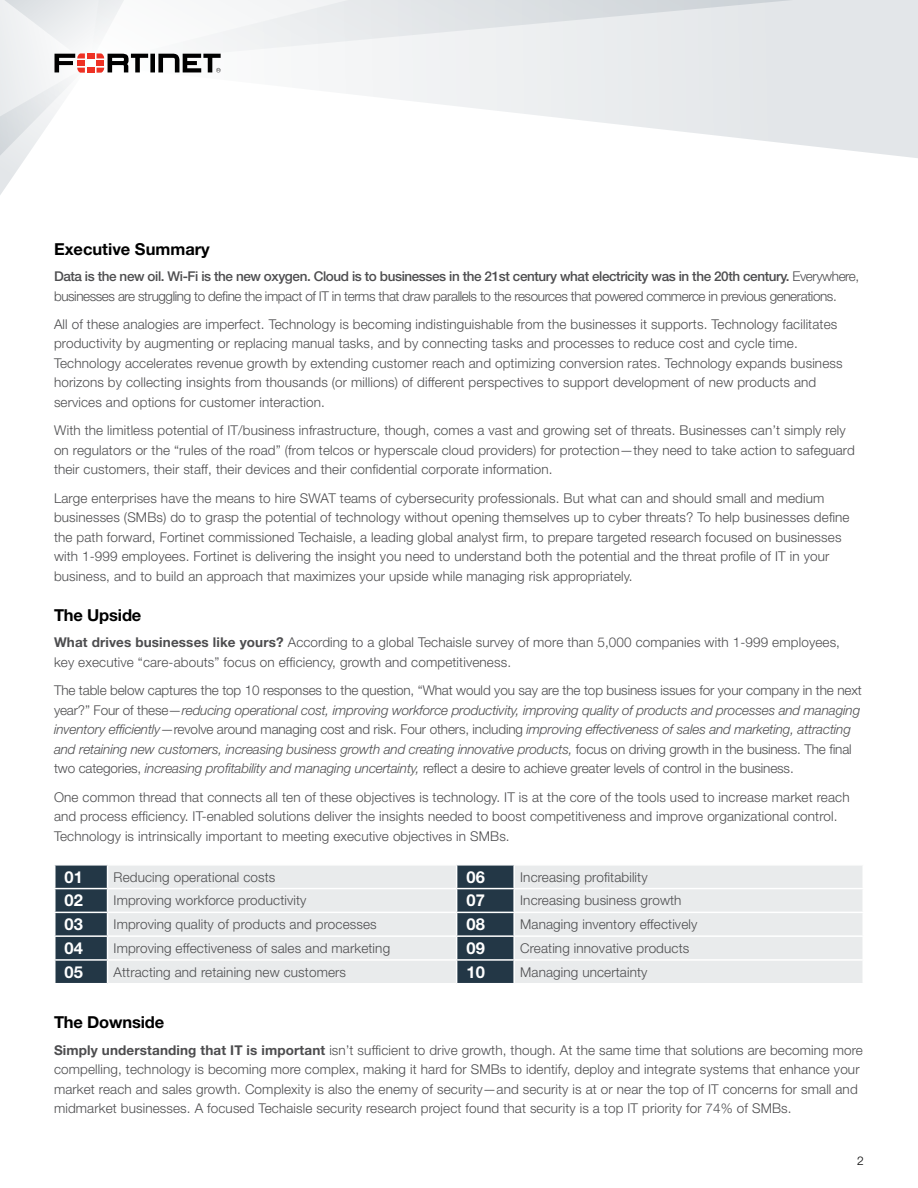
<style>
.page{position:relative;width:918px;height:1188px;background:#fff}
.page>*{position:absolute;margin:0;border:0;box-sizing:border-box;transform-origin:0 0}
.t1{font:700 16.5px "Helvetica Neue LT Pro";letter-spacing:-.01em;color:#000}
.t2{font:700 16.5px "Helvetica Neue LT Pro";letter-spacing:.01em;color:#fff}
.t3{font:300 13.5px/19.5px "Helvetica Neue LT Pro";letter-spacing:.01em;color:#4d4d4f}
.t4{font:300 13.5px/19.5px "Helvetica Neue LT Pro";letter-spacing:-.01em;color:#4d4d4f}
.t5{font:300 13.5px/19.5px "Helvetica Neue LT Pro";letter-spacing:-.03em;color:#4d4d4f}
.t6{font:300 12px "Helvetica Neue LT Pro";color:#000}
.s1{font-weight:500}
.s2{font-weight:700}
.s3{font-style:italic}
</style>
<div class="page">
<svg style="left:345px;top:65px;width:573px;height:93px"></svg>
<svg style="left:221px;top:0;width:697px;height:65px"></svg>
<svg style="left:0;top:0;width:221px;height:195px"></svg>
<div style="left:56px;top:866px;width:51px;height:117px;background:#233746"></div>
<svg style="left:108px;top:866px;width:754px;height:117px;background:#dadddf"></svg>
<svg style="left:456px;top:866px;width:1px;height:117px"></svg>
<hr style="left:513px;top:866px;width:2px;height:22px;background:#fff">
<hr style="left:513px;top:889px;width:2px;height:23px;background:#fff">
<hr style="left:513px;top:913px;width:2px;height:22px;background:#fff">
<hr style="left:513px;top:937px;width:2px;height:22px;background:#fff">
<hr style="left:513px;top:961px;width:2px;height:22px;background:#fff">
<hr style="left:54px;top:888px;width:54px;height:1px;background:#fff">
<hr style="left:108px;top:888px;width:349px;height:1px;background:#fff">
<hr style="left:457px;top:888px;width:57px;height:1px;background:#fff">
<hr style="left:514px;top:888px;width:350px;height:1px;background:#fff">
<hr style="left:54px;top:912px;width:54px;height:1px;background:#fff">
<hr style="left:108px;top:912px;width:349px;height:1px;background:#fff">
<hr style="left:457px;top:912px;width:57px;height:1px;background:#fff">
<hr style="left:514px;top:912px;width:350px;height:1px;background:#fff">
<hr style="left:54px;top:935px;width:54px;height:2px;background:#fff">
<hr style="left:108px;top:935px;width:349px;height:2px;background:#fff">
<hr style="left:457px;top:935px;width:57px;height:2px;background:#fff">
<hr style="left:514px;top:935px;width:350px;height:2px;background:#fff">
<hr style="left:54px;top:959px;width:54px;height:2px;background:#fff">
<hr style="left:108px;top:959px;width:349px;height:2px;background:#fff">
<hr style="left:457px;top:959px;width:57px;height:2px;background:#fff">
<hr style="left:514px;top:959px;width:350px;height:2px;background:#fff">
<p class="t1" style="left:54px;top:239px;width:157px">Executive Summary</p>
<p class="t5" style="left:54px;top:266px;width:807px"><span class="s1">Data is the new oil. Wi-Fi is the new oxygen. Cloud is to businesses in the 21st century what electricity was in the 20th century.</span> Everywhere, businesses are struggling to define the impact of IT in terms that draw parallels to the resources that powered commerce in previous generations.</p>
<p class="t3" style="left:54px;top:314px;width:790px">All of these analogies are imperfect. Technology is becoming indistinguishable from the businesses it supports. Technology facilitates productivity by augmenting or replacing manual tasks, and by connecting tasks and processes to reduce cost and cycle time.<br>Technology accelerates revenue growth by extending customer reach and optimizing conversion rates. Technology expands business horizons by collecting insights from thousands (or millions) of different perspectives to support development of new products and services and options for customer interaction.</p>
<p class="t3" style="left:54px;top:420px;width:802px">With the limitless potential of IT/business infrastructure, though, comes a vast and growing set of threats. Businesses can’t simply rely on regulators or the “rules of the road” (from telcos or hyperscale cloud providers) for protection—they need to take action to safeguard their customers, their staff, their devices and their confidential corporate information.</p>
<p class="t3" style="left:54px;top:488px;width:797px">Large enterprises have the means to hire SWAT teams of cybersecurity professionals. But what can and should small and medium businesses (SMBs) do to grasp the potential of technology without opening themselves up to cyber threats? To help businesses define the path forward, Fortinet commissioned Techaisle, a leading global analyst firm, to prepare targeted research focused on businesses with 1-999 employees. Fortinet is delivering the insight you need to understand both the potential and the threat profile of IT in your business, and to build an approach that maximizes your upside while managing risk appropriately.</p>
<p class="t1" style="left:54px;top:605px;width:89px">The Upside</p>
<p class="t3" style="left:54px;top:633px;width:788px"><span class="s2">What drives businesses like yours?</span> According to a global Techaisle survey of more than 5,000 companies with 1-999 employees, key executive “care-abouts” focus on efficiency, growth and competitiveness.</p>
<p class="t4" style="left:54px;top:680px;width:809px">The table below captures the top 10 responses to the question, “What would you say are the top business issues for your company in the next year?” Four of these—<span class="s3">reducing operational cost, improving workforce productivity, improving quality of products and processes and managing inventory efficiently</span>—revolve around managing cost and risk. Four others, including <span class="s3">improving effectiveness of sales and marketing, attracting and retaining new customers, increasing business growth and creating innovative products,</span> focus on driving growth in the business. The final two categories, <span class="s3">increasing profitability and managing uncertainty,</span> reflect a desire to achieve greater levels of control in the business.</p>
<p class="t3" style="left:54px;top:787px;width:797px">One common thread that connects all ten of these objectives is technology. IT is at the core of the tools used to increase market reach and process efficiency. IT-enabled solutions deliver the insights needed to boost competitiveness and improve organizational control.<br>Technology is intrinsically important to meeting executive objectives in SMBs.</p>
<p class="t2" style="left:65px;top:867px;width:20px">01</p>
<p class="t3" style="left:114px;top:867px;width:163px">Reducing operational costs</p>
<p class="t2" style="left:467px;top:867px;width:20px">06</p>
<p class="t3" style="left:520px;top:867px;width:129px">Increasing profitability</p>
<p class="t2" style="left:65px;top:890px;width:20px">02</p>
<p class="t3" style="left:114px;top:890px;width:194px">Improving workforce productivity</p>
<p class="t2" style="left:467px;top:890px;width:20px">07</p>
<p class="t3" style="left:520px;top:890px;width:163px">Increasing business growth</p>
<p class="t2" style="left:65px;top:914px;width:20px">03</p>
<p class="t3" style="left:114px;top:914px;width:265px">Improving quality of products and processes</p>
<p class="t2" style="left:467px;top:914px;width:20px">08</p>
<p class="t3" style="left:520px;top:914px;width:179px">Managing inventory effectively</p>
<p class="t2" style="left:65px;top:938px;width:20px">04</p>
<p class="t3" style="left:114px;top:938px;width:278px">Improving effectiveness of sales and marketing</p>
<p class="t2" style="left:467px;top:938px;width:20px">09</p>
<p class="t3" style="left:520px;top:938px;width:171px">Creating innovative products</p>
<p class="t2" style="left:65px;top:962px;width:20px">05</p>
<p class="t3" style="left:114px;top:962px;width:234px">Attracting and retaining new customers</p>
<p class="t2" style="left:467px;top:962px;width:20px">10</p>
<p class="t3" style="left:520px;top:962px;width:129px">Managing uncertainty</p>
<p class="t1" style="left:54px;top:1012px;width:112px">The Downside</p>
<p class="t3" style="left:54px;top:1040px;width:810px"><span class="s2">Simply understanding that IT is important</span> isn’t sufficient to drive growth, though. At the same time that solutions are becoming more compelling, technology is becoming more complex, making it hard for SMBs to identify, deploy and integrate systems that enhance your market reach and sales growth. Complexity is also the enemy of security—and security is at or near the top of IT concerns for small and midmarket businesses. A focused Techaisle security research project found that security is a top IT priority for 74% of SMBs.</p>
<p class="t6" style="left:857px;top:1154px;width:8px">2</p>
</div>
